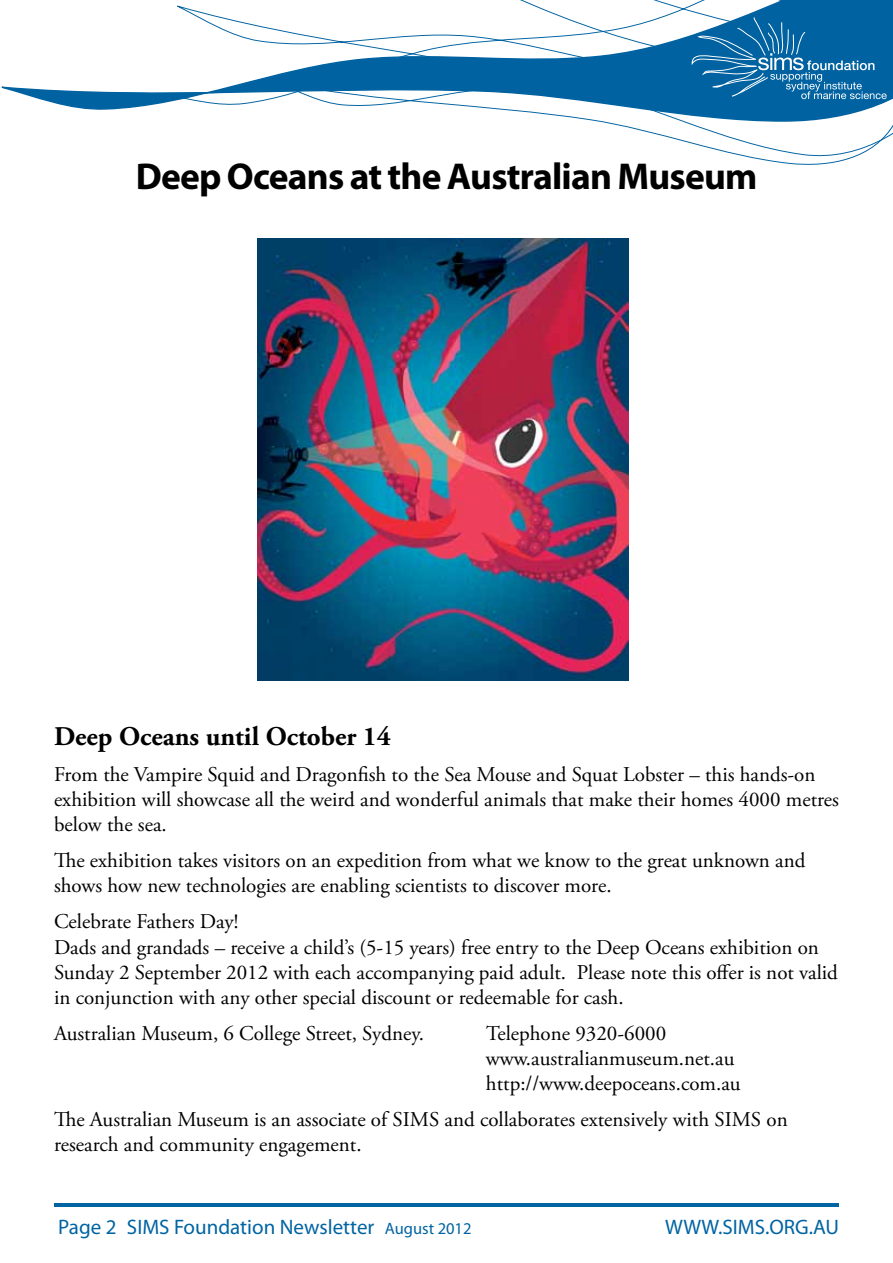
<style>
.page{position:relative;width:893px;height:1263px;background:#fff}
.page>*{position:absolute;margin:0;border:0;box-sizing:border-box;transform-origin:0 0}
.t1{font:700 37.5px "Myriad Pro";letter-spacing:-.02em;color:#000}
.t2{font:700 27px "Adobe Garamond Pro";color:#000}
.t3{font:21px/25.2px "Adobe Garamond Pro";color:#000}
.t4{font:21px "Myriad Pro";color:#0064a3}
.s1{font-size:16.5px}
</style>
<div class="page">
<svg style="left:1px;top:0;width:892px;height:164px"></svg>
<svg style="left:692px;top:17px;width:195px;height:82px;background:#2377ae"></svg>
<hr style="left:54px;top:1203px;width:785px;height:3px;background:#0064a3">
<img style="left:257px;top:239px;width:371px;height:441px">
<h1 class="t1" style="left:136px;top:152px;width:623px">Deep Oceans at the Australian Museum</h1>
<p class="t2" style="left:54px;top:720px;width:338px">Deep Oceans until October 14</p>
<p class="t3" style="left:54px;top:762px;width:786px">From the Vampire Squid and Dragonfish to the Sea Mouse and Squat Lobster – this hands-on exhibition will showcase all the weird and wonderful animals that make their homes 4000 metres below the sea.</p>
<p class="t3" style="left:54px;top:849px;width:753px">The exhibition takes visitors on an expedition from what we know to the great unknown and shows how new technologies are enabling scientists to discover more.</p>
<p class="t3" style="left:54px;top:910px;width:785px">Celebrate Fathers Day!<br>Dads and grandads – receive a child’s (5-15 years) free entry to the Deep Oceans exhibition on Sunday 2 September 2012 with each accompanying paid adult. Please note this offer is not valid in conjunction with any other special discount or redeemable for cash.</p>
<p class="t3" style="left:54px;top:1021px;width:372px">Australian Museum, 6 College Street, Sydney.</p>
<p class="t3" style="left:486px;top:1021px;width:256px">Telephone 9320-6000 www.australianmuseum.net.au http://www.deepoceans.com.au</p>
<p class="t3" style="left:54px;top:1107px;width:735px">The Australian Museum is an associate of SIMS and collaborates extensively with SIMS on research and community engagement.</p>
<p class="t4" style="left:58px;top:1214px;width:415px">Page 2 SIMS Foundation Newsletter <span class="s1">August 2012</span></p>
<p class="t4" style="left:665px;top:1214px;width:175px">WWW.SIMS.ORG.AU</p>
</div>
